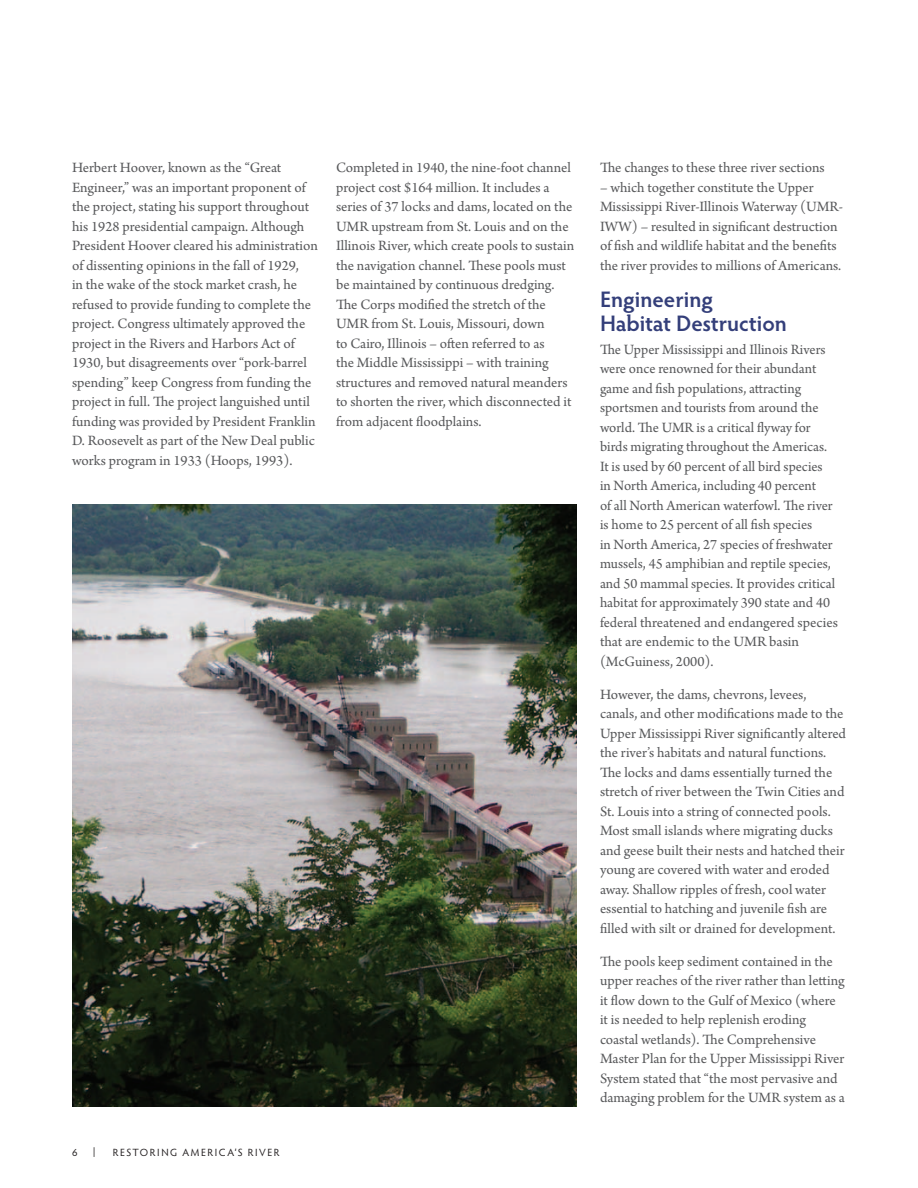
<style>
.page{position:relative;width:918px;height:1188px;background:#fff}
.page>*{position:absolute;margin:0;border:0;box-sizing:border-box;transform-origin:0 0}
.subhead_1{font:600 22.5px/24px "Hypatia Sans Pro";color:#343f7a}
.body_copy{font:15px/19.5px "Arno Pro";color:#57585a}
.body_copy_no_space_b{font:15px/19.5px "Arno Pro";color:#57585a}
.t1{font:10.5px "Hypatia Sans Pro";letter-spacing:.145em;color:#231f20}
</style>
<div class="page">
<img style="left:72px;top:504px;width:504px;height:603px">
<p class="body_copy" style="left:72px;top:159px;width:248px">Herbert Hoover, known as the “Great Engineer,” was an important proponent of the project, stating his support throughout his 1928 presidential campaign. Although President Hoover cleared his administration of dissenting opinions in the fall of 1929,<br>in the wake of the stock market crash, he refused to provide funding to complete the project. Congress ultimately approved the project in the Rivers and Harbors Act of 1930, but disagreements over “pork-barrel spending” keep Congress from funding the project in full. The project languished until funding was provided by President Franklin D. Roosevelt as part of the New Deal public works program in 1933 (Hoops, 1993).</p>
<p class="body_copy" style="left:336px;top:159px;width:240px">Completed in 1940, the nine-foot channel project cost $164 million. It includes a series of 37 locks and dams, located on the UMR upstream from St. Louis and on the Illinois River, which create pools to sustain the navigation channel. These pools must be maintained by continuous dredging.<br>The Corps modified the stretch of the UMR from St. Louis, Missouri, down<br>to Cairo, Illinois – often referred to as<br>the Middle Mississippi – with training structures and removed natural meanders to shorten the river, which disconnected it from adjacent floodplains.</p>
<p class="body_copy" style="left:600px;top:159px;width:226px">The changes to these three river sections</p>
<p class="body_copy" style="left:600px;top:178px;width:245px">– which together constitute the Upper Mississippi River-Illinois Waterway (UMR-IWW) – resulted in significant destruction of fish and wildlife habitat and the benefits the river provides to millions of Americans.</p>
<p class="subhead_1" style="left:600px;top:287px;width:188px">Engineering<br>Habitat Destruction</p>
<p class="body_copy_no_space_b" style="left:600px;top:340px;width:240px">The Upper Mississippi and Illinois Rivers were once renowned for their abundant game and fish populations, attracting sportsmen and tourists from around the world. The UMR is a critical flyway for birds migrating throughout the Americas.<br>It is used by 60 percent of all bird species<br>in North America, including 40 percent<br>of all North American waterfowl. The river is home to 25 percent of all fish species<br>in North America, 27 species of freshwater mussels, 45 amphibian and reptile species, and 50 mammal species. It provides critical habitat for approximately 390 state and 40 federal threatened and endangered species that are endemic to the UMR basin (McGuiness, 2000).</p>
<p class="body_copy" style="left:600px;top:685px;width:248px">However, the dams, chevrons, levees, canals, and other modifications made to the Upper Mississippi River significantly altered the river’s habitats and natural functions.<br>The locks and dams essentially turned the stretch of river between the Twin Cities and St. Louis into a string of connected pools.<br>Most small islands where migrating ducks and geese built their nests and hatched their young are covered with water and eroded away. Shallow ripples of fresh, cool water essential to hatching and juvenile fish are filled with silt or drained for development.</p>
<p class="body_copy" style="left:600px;top:952px;width:247px">The pools keep sediment contained in the upper reaches of the river rather than letting it flow down to the Gulf of Mexico (where it is needed to help replenish eroding coastal wetlands). The Comprehensive Master Plan for the Upper Mississippi River System stated that “the most pervasive and damaging problem for the UMR system as a</p>
<p class="t1" style="left:72px;top:1145px;width:7px">6</p>
<p class="t1" style="left:93px;top:1144px;width:4px">|</p>
<p class="t1" style="left:113px;top:1145px;width:168px">RESTORING AMERICA’S RIVER</p>
</div>
